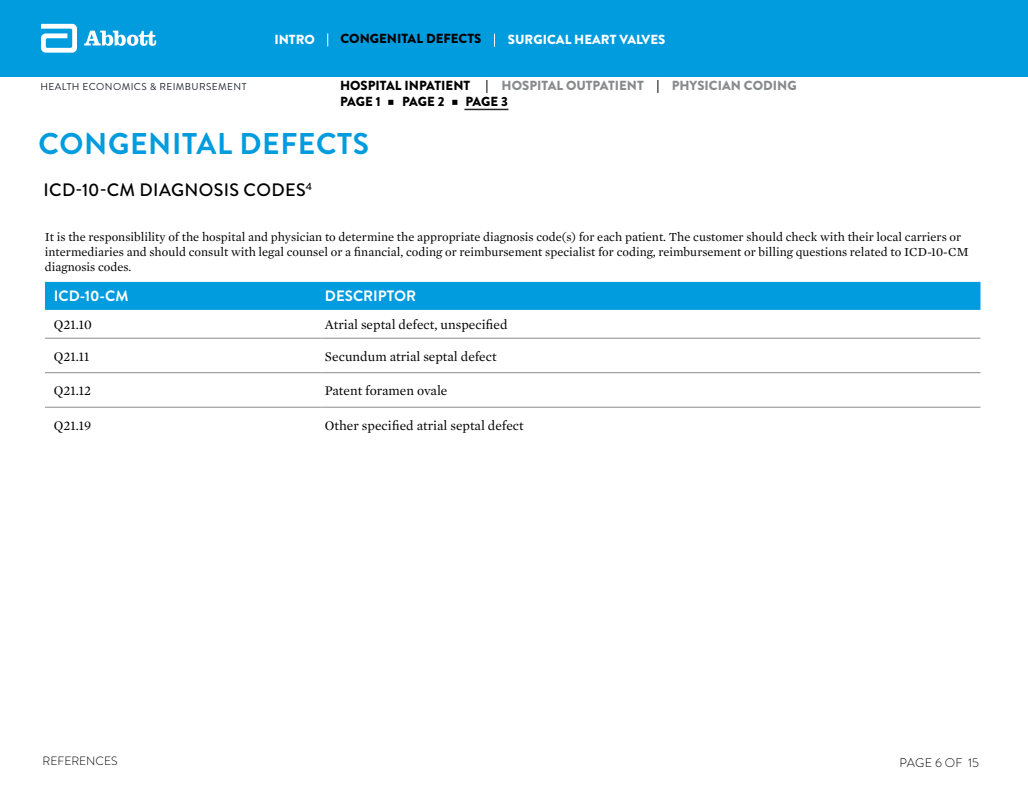
<style>
.page{position:relative;width:1028px;height:796px;background:#fff}
.page>*{position:absolute;margin:0;border:0;box-sizing:border-box;transform-origin:0 0}
.t1{font:700 30px "Brandon Grotesque";letter-spacing:.02em;color:#009cde}
.t2{font:500 18px "Brandon Grotesque";letter-spacing:.02em;color:#000}
.Table_Text__Description__27_Left{font:700 15px "Brandon Grotesque";color:#fff}
.Table_Mercury_27_Blk_Cntr{font:700 15px "Brandon Grotesque";color:#fff}
.Table_Mercury_27_Blk_Cntr-2{font:13.5px "Mercury Text G1";color:#000}
.t3{font:900 13.15px "Brandon Grotesque";color:#000}
.t4{font:900 13.15px "Brandon Grotesque";color:#888b8d}
.t5{font:900 13.15px "Brandon Grotesque";color:#fff}
.square_bullets{font:12.5px/15px "Mercury Text G1";color:#000}
.t6{font:300 12.5px "Brandon Grotesque";letter-spacing:.015em;color:#000}
.t7{font:300 12px "Brandon Grotesque";letter-spacing:-.005em;color:#000}
.t8{font:10px "Brandon Grotesque";letter-spacing:.04em;color:#222731}
</style>
<div class="page">
<svg style="left:657px;top:80px;width:1px;height:13px"></svg>
<svg style="left:486px;top:80px;width:1px;height:13px"></svg>
<div style="left:0;top:0;width:1028px;height:76px;background:#009cde"></div>
<svg style="left:41px;top:24px;width:36px;height:29px"></svg>
<svg style="left:84px;top:31px;width:72px;height:15px"></svg>
<svg style="left:494px;top:34px;width:1px;height:13px"></svg>
<svg style="left:327px;top:33px;width:1px;height:13px"></svg>
<div style="left:45px;top:282px;width:935px;height:28px;background:#009cde"></div>
<hr style="left:45px;top:338px;width:276px;height:1px;background:#888b8d">
<hr style="left:321px;top:338px;width:659px;height:1px;background:#888b8d">
<hr style="left:45px;top:372px;width:276px;height:1px;background:#888b8d">
<hr style="left:321px;top:372px;width:659px;height:1px;background:#888b8d">
<hr style="left:45px;top:407px;width:276px;height:1px;background:#888b8d">
<hr style="left:321px;top:407px;width:659px;height:1px;background:#888b8d">
<hr style="left:464px;top:109px;width:44px;height:1px;background:#262626">
<p class="t8" style="left:40px;top:80px;width:208px">HEALTH ECONOMICS &amp; REIMBURSEMENT</p>
<p class="t5" style="left:274px;top:30px;width:42px">INTRO</p>
<p class="t3" style="left:341px;top:30px;width:142px">CONGENITAL DEFECTS</p>
<p class="t5" style="left:508px;top:30px;width:159px">SURGICAL HEART VALVES</p>
<p class="t3" style="left:340px;top:76px;width:132px">HOSPITAL INPATIENT</p>
<p class="t4" style="left:502px;top:76px;width:144px">HOSPITAL OUTPATIENT</p>
<p class="t4" style="left:672px;top:77px;width:126px">PHYSICIAN CODING</p>
<p class="t3" style="left:340px;top:92px;width:42px">PAGE 1</p>
<p class="t3" style="left:402px;top:92px;width:44px">PAGE 2</p>
<p class="t3" style="left:465px;top:92px;width:44px">PAGE 3</p>
<h1 class="t1" style="left:39px;top:123px;width:332px">CONGENITAL DEFECTS</h1>
<p class="t2" style="left:44px;top:177px;width:270px">ICD-10-CM DIAGNOSIS CODES<sup>4</sup></p>
<p class="square_bullets" style="left:45px;top:229px;width:925px">It is the responsiblility of the hospital and physician to determine the appropriate diagnosis code(s) for each patient. The customer should check with their local carriers or intermediaries and should consult with legal counsel or a financial, coding or reimbursement specialist for coding, reimbursement or billing questions related to ICD-10-CM diagnosis codes.</p>
<p class="Table_Mercury_27_Blk_Cntr" style="left:54px;top:286px;width:76px">ICD-10-CM</p>
<p class="Table_Text__Description__27_Left" style="left:325px;top:286px;width:93px">DESCRIPTOR</p>
<p class="Table_Mercury_27_Blk_Cntr-2" style="left:54px;top:315px;width:40px">Q21.10</p>
<p class="Table_Mercury_27_Blk_Cntr-2" style="left:325px;top:315px;width:184px">Atrial septal defect, unspecified</p>
<p class="Table_Mercury_27_Blk_Cntr-2" style="left:54px;top:347px;width:37px">Q21.11</p>
<p class="Table_Mercury_27_Blk_Cntr-2" style="left:325px;top:347px;width:173px">Secundum atrial septal defect</p>
<p class="Table_Mercury_27_Blk_Cntr-2" style="left:54px;top:381px;width:39px">Q21.12</p>
<p class="Table_Mercury_27_Blk_Cntr-2" style="left:325px;top:381px;width:124px">Patent foramen ovale</p>
<p class="Table_Mercury_27_Blk_Cntr-2" style="left:54px;top:416px;width:39px">Q21.19</p>
<p class="Table_Mercury_27_Blk_Cntr-2" style="left:325px;top:416px;width:200px">Other specified atrial septal defect</p>
<p class="t7" style="left:43px;top:753px;width:77px">REFERENCES</p>
<p class="t6" style="left:899px;top:754px;width:81px">PAGE 6 OF 15</p>
</div>
